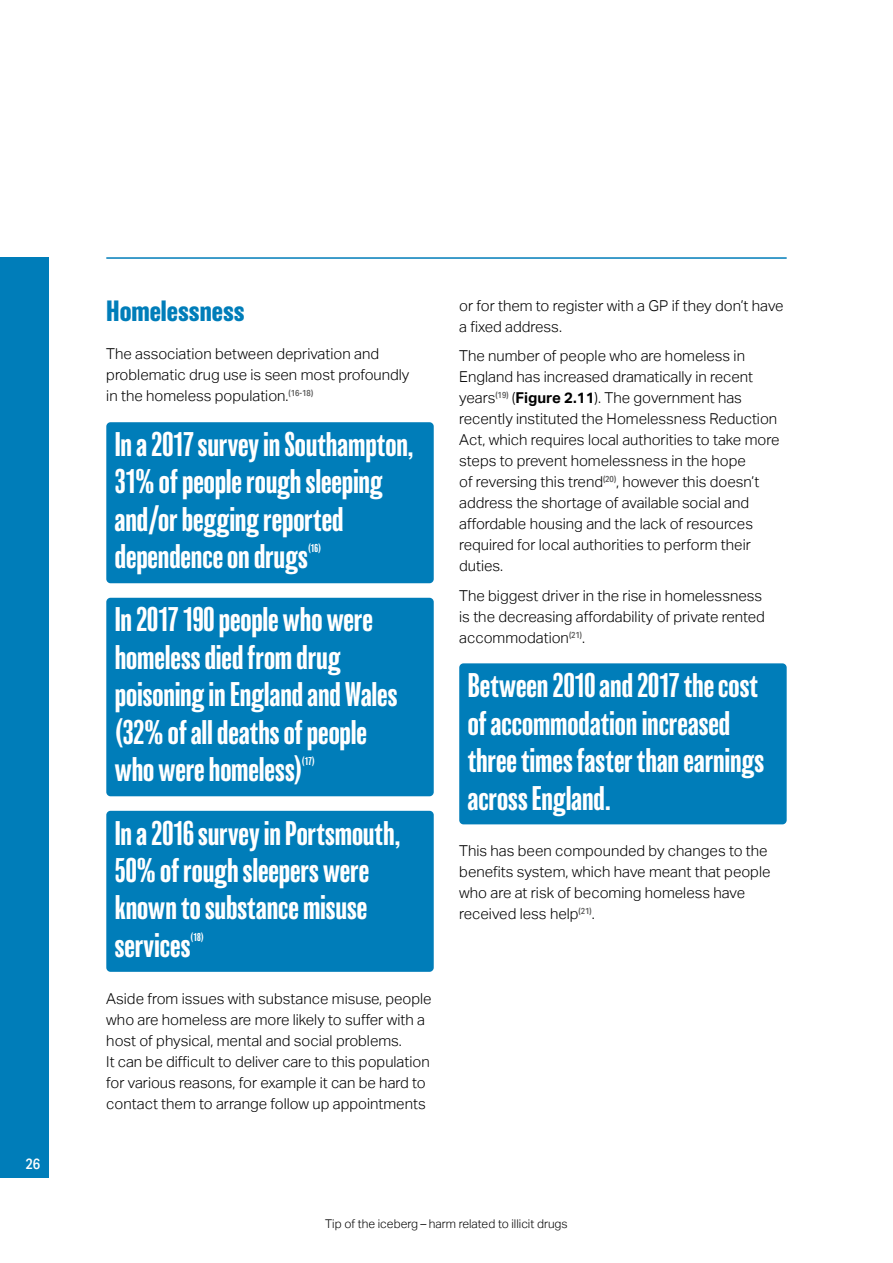
<style>
.page{position:relative;width:893px;height:1263px;background:#fff}
.page>*{position:absolute;margin:0;border:0;box-sizing:border-box;transform-origin:0 0}
.t1{font:condensed 31.5px/37.5px "Balboa";letter-spacing:-.005em;color:#fff}
.t2{font:700 27px "Balboa";color:#007db9}
.t3{font:300 15px/21px "Aktiv Grotesk";color:#000}
.t4{font:500 15px "Aktiv Grotesk Cd";color:#fff}
.t5{font:300 12px "Aktiv Grotesk";color:#000}
.t6{font:condensed 10.5px "Balboa";color:#fff}
.s1{font-weight:700}
</style>
<div class="page">
<div style="left:0;top:257px;width:49px;height:921px;background:#007db9"></div>
<hr style="left:106px;top:257px;width:681px;height:2px;background:#007db9">
<div style="left:106px;top:422px;width:328px;height:161px;background:#007db9;border-radius:4px"></div>
<div style="left:106px;top:598px;width:328px;height:198px;background:#007db9;border-radius:4px"></div>
<div style="left:106px;top:811px;width:328px;height:161px;background:#007db9;border-radius:4px"></div>
<div style="left:459px;top:663px;width:328px;height:161px;background:#007db9;border-radius:4px"></div>
<p class="t4" style="left:25px;top:1155px;width:16px">26</p>
<h2 class="t2" style="left:106px;top:296px;width:140px">Homelessness</h2>
<p class="t3" style="left:106px;top:344px;width:305px">The association between deprivation and problematic drug use is seen most profoundly in the homeless population.<sup>(16-18)</sup></p>
<p class="t1" style="left:115px;top:426px;width:300px">In a 2017 survey in Southampton,<br>31% of people rough sleeping and/or begging reported dependence on drugs</p>
<p class="t6" style="left:308px;top:543px;width:14px">(16)</p>
<p class="t1" style="left:115px;top:602px;width:284px">In 2017 190 people who were homeless died from drug poisoning in England and Wales (32% of all deaths of people who were homeless)</p>
<p class="t6" style="left:302px;top:756px;width:15px">(17)</p>
<p class="t1" style="left:115px;top:815px;width:287px">In a 2016 survey in Portsmouth,<br>50% of rough sleepers were known to substance misuse services</p>
<p class="t6" style="left:191px;top:931px;width:15px">(18)</p>
<p class="t3" style="left:106px;top:988px;width:327px">Aside from issues with substance misuse, people who are homeless are more likely to suffer with a host of physical, mental and social problems.<br>It can be difficult to deliver care to this population for various reasons, for example it can be hard to contact them to arrange follow up appointments</p>
<p class="t3" style="left:459px;top:295px;width:326px">or for them to register with a GP if they don’t have a fixed address.</p>
<p class="t3" style="left:459px;top:345px;width:322px">The number of people who are homeless in England has increased dramatically in recent years<sup>(19)</sup> (<span class="s1">Figure 2.11</span>). The government has recently instituted the Homelessness Reduction Act, which requires local authorities to take more steps to prevent homelessness in the hope<br>of reversing this trend<sup>(20)</sup>, however this doesn’t address the shortage of available social and affordable housing and the lack of resources required for local authorities to perform their duties.</p>
<p class="t3" style="left:459px;top:585px;width:307px">The biggest driver in the rise in homelessness is the decreasing affordability of private rented accommodation<sup>(21)</sup>.</p>
<p class="t1" style="left:468px;top:667px;width:298px">Between 2010 and 2017 the cost of accommodation increased three times faster than earnings across England.</p>
<p class="t3" style="left:459px;top:840px;width:313px">This has been compounded by changes to the benefits system, which have meant that people who are at risk of becoming homeless have received less help<sup>(21)</sup>.</p>
<p class="t5" style="left:325px;top:1216px;width:244px">Tip of the iceberg – harm related to illicit drugs</p>
</div>
